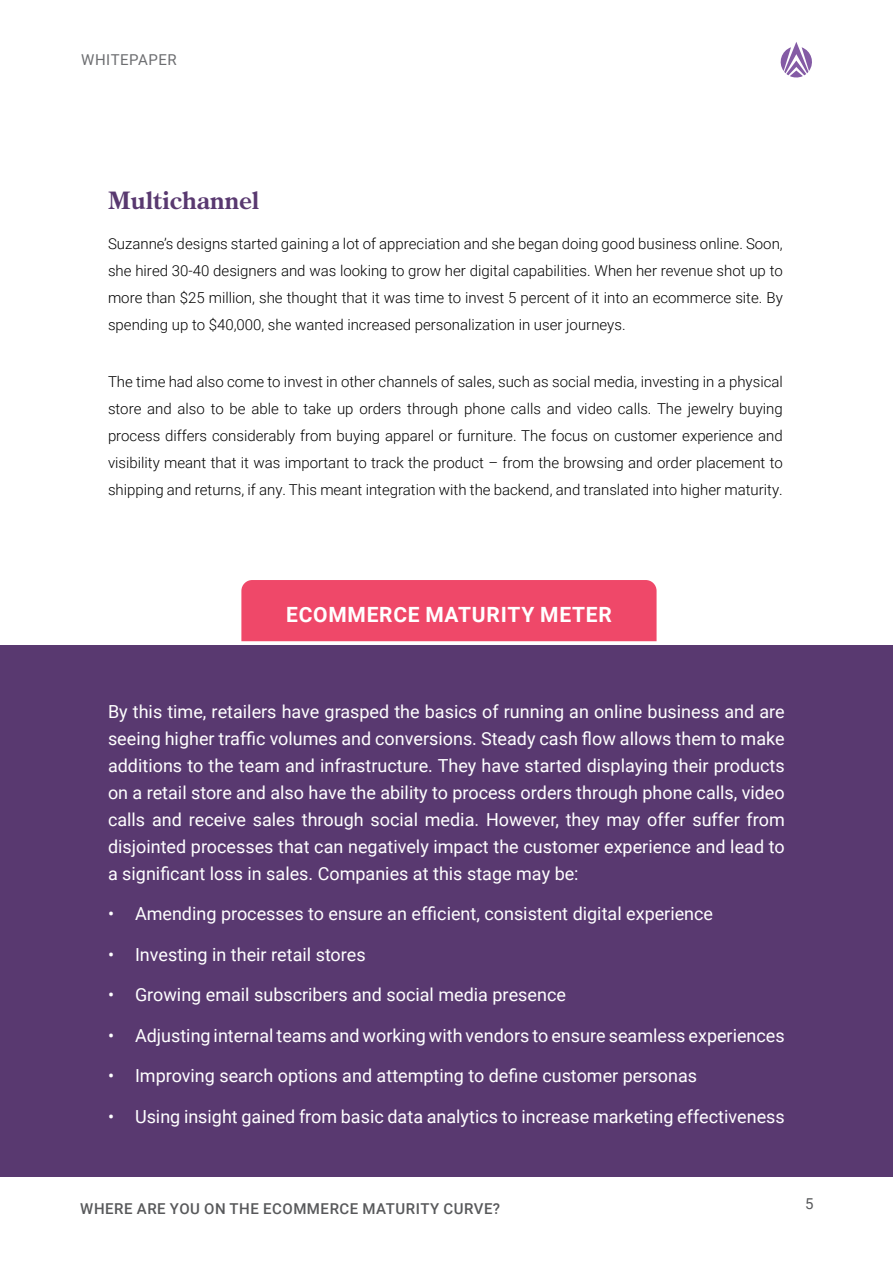
<style>
.page{position:relative;width:893px;height:1263px;background:#fff}
.page>*{position:absolute;margin:0;border:0;box-sizing:border-box;transform-origin:0 0}
.t1{font:700 24px "MM Century Old";color:#593970}
.t2{font:700 21px "Roboto";letter-spacing:.035em;color:#fff}
.t3{font:18px/27px "Roboto";color:#fff;text-align:justify}
.t4{font:300 15px/27px "Roboto";color:#000;text-align:justify}
.t5{font:500 15px "Roboto";letter-spacing:.035em;color:#58595b}
.t6{font:15px "Roboto";letter-spacing:.03em;color:#6d6e71}
.t7{font:15px "Roboto";color:#58595b}
</style>
<div class="page">
<svg style="left:780px;top:42px;width:32px;height:36px"></svg>
<div style="left:0;top:645px;width:893px;height:531px;background:#593970"></div>
<div style="left:241px;top:580px;width:416px;height:61px;background:#ef4869"></div>
<p class="t6" style="left:81px;top:49px;width:97px">WHITEPAPER</p>
<h1 class="t1" style="left:108px;top:189px;width:153px">Multichannel</h1>
<p class="t4" style="left:108px;top:230px;width:676px">Suzanne’s designs started gaining a lot of appreciation and she began doing good business online. Soon, she hired 30-40 designers and was looking to grow her digital capabilities. When her revenue shot up to more than $25 million, she thought that it was time to invest 5 percent of it into an ecommerce site. By spending up to $40,000, she wanted increased personalization in user journeys.</p>
<p class="t4" style="left:108px;top:368px;width:676px">The time had also come to invest in other channels of sales, such as social media, investing in a physical store and also to be able to take up orders through phone calls and video calls. The jewelry buying process differs considerably from buying apparel or furniture. The focus on customer experience and visibility meant that it was important to track the product – from the browsing and order placement to shipping and returns, if any. This meant integration with the backend, and translated into higher maturity.</p>
<p class="t2" style="left:286px;top:599px;width:327px">ECOMMERCE MATURITY METER</p>
<p class="t3" style="left:108px;top:697px;width:678px">By this time, retailers have grasped the basics of running an online business and are seeing higher traffic volumes and conversions. Steady cash flow allows them to make additions to the team and infrastructure. They have started displaying their products on a retail store and also have the ability to process orders through phone calls, video calls and receive sales through social media. However, they may offer suffer from disjointed processes that can negatively impact the customer experience and lead to a significant loss in sales. Companies at this stage may be:</p>
<p class="t3" style="left:108px;top:900px;width:607px">• Amending processes to ensure an efficient, consistent digital experience</p>
<p class="t3" style="left:108px;top:940px;width:259px">• Investing in their retail stores</p>
<p class="t3" style="left:108px;top:981px;width:459px">• Growing email subscribers and social media presence</p>
<p class="t3" style="left:108px;top:1021px;width:678px">• Adjusting internal teams and working with vendors to ensure seamless experiences</p>
<p class="t3" style="left:108px;top:1062px;width:591px">• Improving search options and attempting to define customer personas</p>
<p class="t3" style="left:108px;top:1102px;width:678px">• Using insight gained from basic data analytics to increase marketing effectiveness</p>
<p class="t5" style="left:80px;top:1198px;width:421px">WHERE ARE YOU ON THE ECOMMERCE MATURITY CURVE?</p>
<p class="t7" style="left:805px;top:1193px;width:10px">5</p>
</div>
